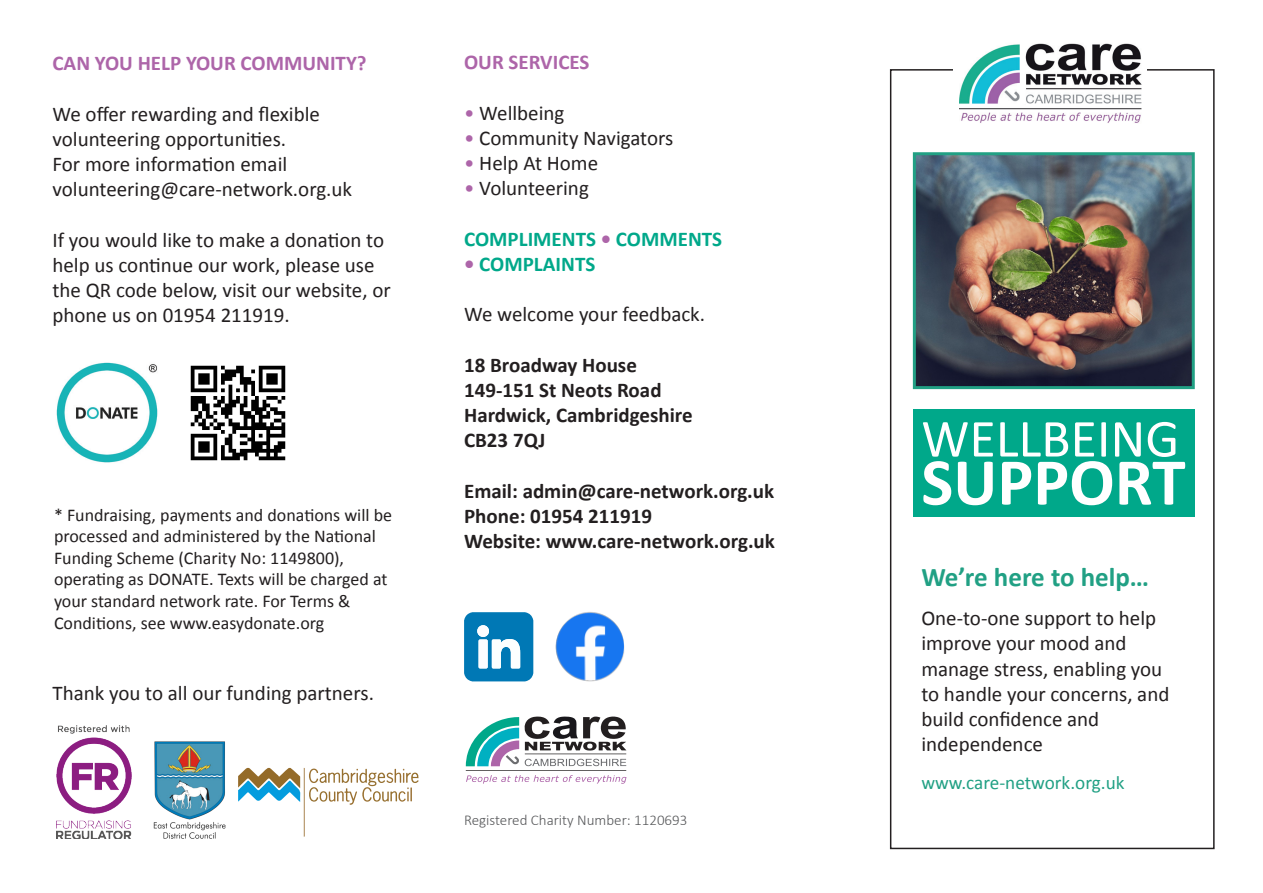
<style>
.page{position:relative;width:1263px;height:893px;background:#fff}
.page>*{position:absolute;margin:0;border:0;box-sizing:border-box;transform-origin:0 0}
.t1{font:700 67.5px "Calibri";color:#fff}
.t2{font:54px "Calibri";color:#fff}
.t3{font:700 27px "Calibri";color:#21a084}
.t4{font:21px/25.2px "Calibri";color:#231f20}
.t5{font:700 21px "Calibri";color:#231f20}
.t6{font:700 21px "Calibri";color:#ad65a9}
.t7{font:700 21px "Calibri";color:#00a88a}
.t8{font:19.2px "Calibri";color:#21a084}
.t9{font:18px/21.6px "Calibri";color:#231f20}
.t10{font:300 15px "Calibri";color:#57585a}
.s1{color:#ad65a9}
</style>
<div class="page">
<svg style="left:238px;top:768px;width:181px;height:68px"></svg>
<div style="left:890px;top:69px;width:324px;height:780px;border:2px solid #231f20"></div>
<div style="left:953px;top:31px;width:194px;height:108px;background:#fff"></div>
<div style="left:913px;top:409px;width:282px;height:108px;background:#00a88a"></div>
<img style="left:917px;top:156px;width:274px;height:229px">
<div style="left:913px;top:152px;width:282px;height:237px;border:3px solid #21a084"></div>
<svg style="left:466px;top:716px;width:160px;height:68px"></svg>
<img style="left:190px;top:365px;width:96px;height:96px">
<img style="left:56px;top:726px;width:76px;height:113px">
<img style="left:56px;top:362px;width:102px;height:101px">
<img style="left:555px;top:612px;width:70px;height:70px">
<img style="left:153px;top:741px;width:73px;height:98px">
<svg style="left:464px;top:612px;width:69px;height:69px"></svg>
<div style="left:477px;top:625px;width:12px;height:12px;background:#fcfcff;border-radius:50%"></div>
<img style="left:960px;top:43px;width:182px;height:80px">
<p class="t6" style="left:52px;top:48px;width:316px">CAN YOU HELP YOUR COMMUNITY?</p>
<p class="t4" style="left:52px;top:101px;width:269px">We offer rewarding and flexible</p>
<p class="t4" style="left:52px;top:126px;width:235px">volunteering opportunities.</p>
<p class="t4" style="left:52px;top:151px;width:236px">For more information email</p>
<p class="t4" style="left:52px;top:176px;width:301px">volunteering@care-network.org.uk</p>
<p class="t4" style="left:52px;top:227px;width:340px">If you would like to make a donation to help us continue our work, please use the QR code below, visit our website, or phone us on 01954 211919.</p>
<p class="t9" style="left:54px;top:503px;width:340px">* Fundraising, payments and donations will be processed and administered by the National Funding Scheme (Charity No: 1149800), operating as DONATE. Texts will be charged at your standard network rate. For Terms &amp; Conditions, see www.easydonate.org</p>
<p class="t4" style="left:52px;top:680px;width:323px">Thank you to all our funding partners.</p>
<p class="t6" style="left:464px;top:47px;width:127px">OUR SERVICES</p>
<p class="t4" style="left:464px;top:99px;width:102px"><span class="s1">•</span> Wellbeing</p>
<p class="t4" style="left:464px;top:125px;width:211px"><span class="s1">•</span> Community Navigators</p>
<p class="t4" style="left:464px;top:150px;width:136px"><span class="s1">•</span> Help At Home</p>
<p class="t4" style="left:464px;top:175px;width:126px"><span class="s1">•</span> Volunteering</p>
<p class="t7" style="left:464px;top:224px;width:259px">COMPLIMENTS <span class="s1">•</span> COMMENTS</p>
<p class="t7" style="left:464px;top:249px;width:133px"><span class="s1">•</span> COMPLAINTS</p>
<p class="t4" style="left:464px;top:301px;width:243px">We welcome your feedback.</p>
<p class="t5" style="left:464px;top:350px;width:174px">18 Broadway House</p>
<p class="t5" style="left:464px;top:375px;width:199px">149-151 St Neots Road</p>
<p class="t5" style="left:464px;top:400px;width:230px">Hardwick, Cambridgeshire</p>
<p class="t5" style="left:464px;top:425px;width:83px">CB23 7QJ</p>
<p class="t5" style="left:464px;top:476px;width:312px">Email: admin@care-network.org.uk</p>
<p class="t5" style="left:464px;top:501px;width:189px">Phone: 01954 211919</p>
<p class="t5" style="left:464px;top:526px;width:312px">Website: www.care-network.org.uk</p>
<p class="t10" style="left:464px;top:811px;width:225px">Registered Charity Number: 1120693</p>
<p class="t2" style="left:921px;top:401px;width:260px">WELLBEING</p>
<p class="t1" style="left:921px;top:434px;width:266px">SUPPORT</p>
<p class="t3" style="left:921px;top:558px;width:229px">We’re here to help…</p>
<p class="t4" style="left:921px;top:605px;width:250px">One-to-one support to help improve your mood and manage stress, enabling you to handle your concerns, and build confidence and independence</p>
<p class="t8" style="left:921px;top:769px;width:205px">www.care-network.org.uk</p>
</div>
